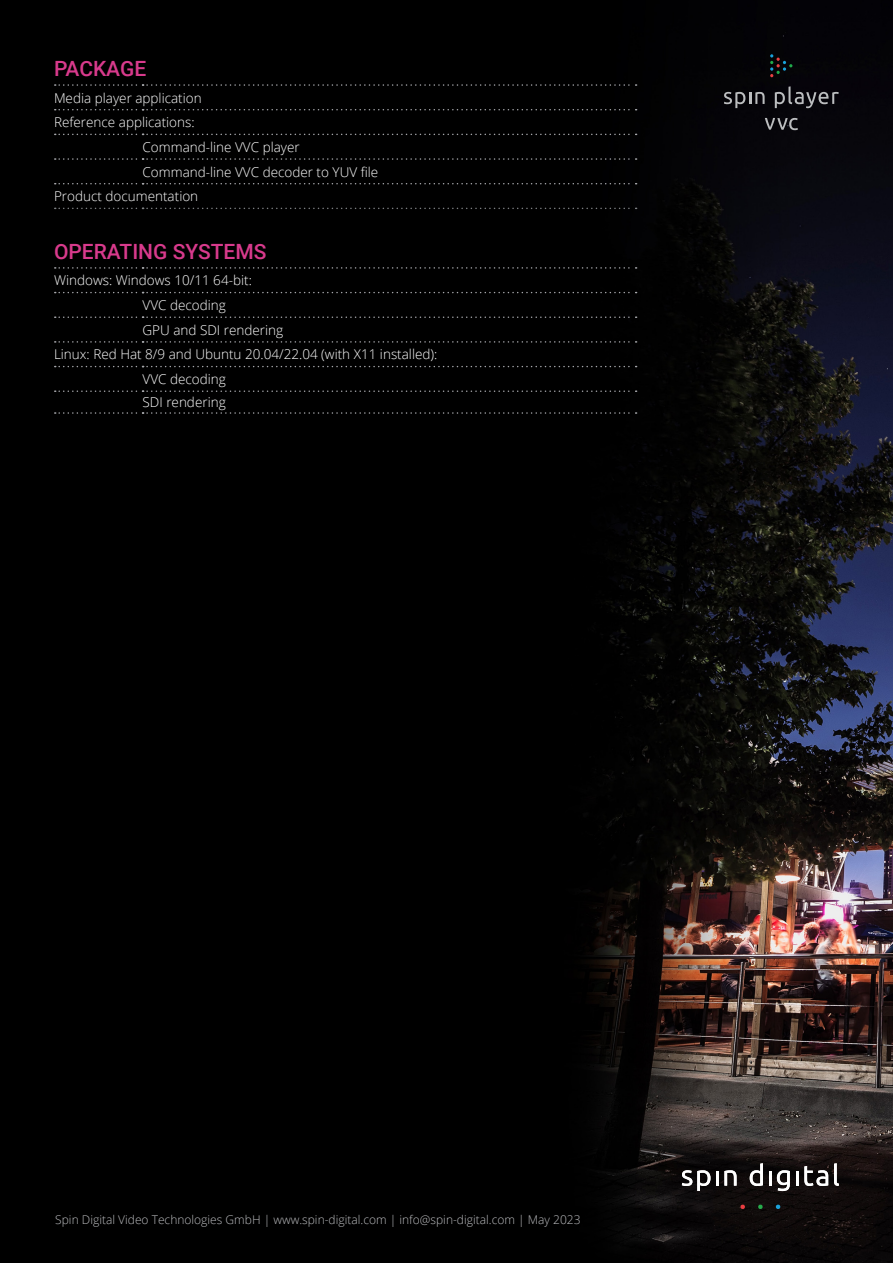
<style>
.page{position:relative;width:893px;height:1263px;background:#fff}
.page>*{position:absolute;margin:0;border:0;box-sizing:border-box;transform-origin:0 0}
.t1{font:500 21px "Roboto";color:#d83a8c}
.t2{font:300 13.5px "Open Sans";color:#fff}
.t3{font:300 12px "Open Sans";color:#bcbdc0}
</style>
<div class="page">
<img style="left:0;top:0;width:893px;height:1263px">
<svg style="left:55px;top:84px;width:582px;height:2px"></svg>
<svg style="left:55px;top:109px;width:582px;height:1px"></svg>
<svg style="left:55px;top:134px;width:582px;height:1px"></svg>
<svg style="left:55px;top:158px;width:582px;height:2px"></svg>
<svg style="left:55px;top:183px;width:582px;height:1px"></svg>
<svg style="left:55px;top:208px;width:582px;height:1px"></svg>
<svg style="left:55px;top:341px;width:582px;height:2px"></svg>
<svg style="left:55px;top:366px;width:582px;height:1px"></svg>
<svg style="left:55px;top:390px;width:582px;height:2px"></svg>
<svg style="left:55px;top:412px;width:582px;height:2px"></svg>
<svg style="left:55px;top:267px;width:582px;height:2px"></svg>
<svg style="left:55px;top:292px;width:582px;height:1px"></svg>
<svg style="left:55px;top:316px;width:582px;height:2px"></svg>
<svg style="left:682px;top:1170px;width:28px;height:21px"></svg>
<svg style="left:716px;top:1170px;width:2px;height:15px"></svg>
<svg style="left:724px;top:1170px;width:13px;height:15px"></svg>
<svg style="left:750px;top:1163px;width:13px;height:23px"></svg>
<hr style="left:769px;top:1170px;width:3px;height:15px;background:#fff">
<svg style="left:777px;top:1170px;width:13px;height:21px"></svg>
<svg style="left:796px;top:1170px;width:2px;height:15px"></svg>
<svg style="left:804px;top:1166px;width:24px;height:20px"></svg>
<svg style="left:834px;top:1163px;width:5px;height:23px"></svg>
<svg style="left:758px;top:1204px;width:5px;height:5px"></svg>
<svg style="left:776px;top:1204px;width:4px;height:5px"></svg>
<svg style="left:740px;top:1204px;width:5px;height:5px"></svg>
<svg style="left:770px;top:54px;width:22px;height:23px"></svg>
<svg style="left:765px;top:118px;width:33px;height:12px"></svg>
<svg style="left:724px;top:92px;width:41px;height:16px"></svg>
<svg style="left:775px;top:86px;width:64px;height:22px"></svg>
<p class="t1" style="left:54px;top:54px;width:94px">PACKAGE</p>
<p class="t2" style="left:54px;top:88px;width:149px">Media player application</p>
<p class="t2" style="left:54px;top:113px;width:142px">Reference applications:</p>
<p class="t2" style="left:143px;top:138px;width:159px">Command-line VVC player</p>
<p class="t2" style="left:143px;top:162px;width:237px">Command-line VVC decoder to YUV file</p>
<p class="t2" style="left:54px;top:187px;width:146px">Product documentation</p>
<p class="t1" style="left:54px;top:237px;width:214px">OPERATING SYSTEMS</p>
<p class="t2" style="left:54px;top:271px;width:199px">Windows: Windows 10/11 64-bit:</p>
<p class="t2" style="left:143px;top:296px;width:85px">VVC decoding</p>
<p class="t2" style="left:143px;top:321px;width:142px">GPU and SDI rendering</p>
<p class="t2" style="left:54px;top:345px;width:385px">Linux: Red Hat 8/9 and Ubuntu 20.04/22.04 (with X11 installed):</p>
<p class="t2" style="left:143px;top:370px;width:85px">VVC decoding</p>
<p class="t2" style="left:143px;top:393px;width:85px">SDI rendering</p>
<p class="t3" style="left:55px;top:1211px;width:527px">Spin Digital Video Technologies GmbH | www.spin-digital.com | info@spin-digital.com | May 2023</p>
</div>
